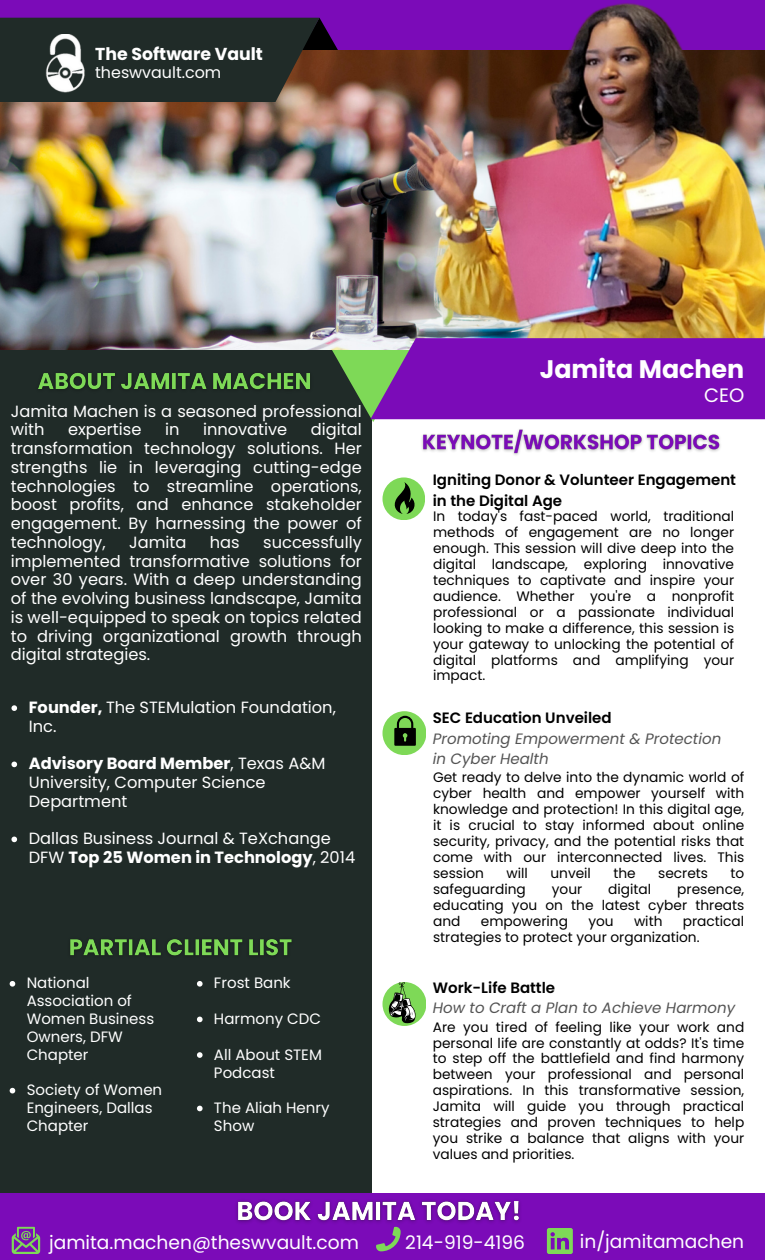
<style>
.page{position:relative;width:765px;height:1260px;background:#fff}
.page>*{position:absolute;margin:0;border:0;box-sizing:border-box;transform-origin:0 0}
.t1{font:700 25.38px "Poppins";color:#fff}
.t2{font:19.38px "Poppins";color:#fff}
.t3{font:18.62px "Poppins";color:#fff}
.t4{font:700 17.25px "Poppins";color:#fff}
.t5{font:16.25px/18.8px "Poppins";color:#fff}
.t6{font:15.88px "Poppins";color:#fff}
.t7{font:15px/17.8px "Poppins";color:#fff}
.t8{font:600 15px/20.6px "Poppins";color:#000}
.t9{font:italic 15px/20.6px "Poppins";color:#545454}
.t10{font:13.75px/16px "Poppins";color:#000;text-align:justify}
.s1{font-weight:700}
</style>
<div class="page">
<div style="left:0;top:0;width:765px;height:111px;background:#7b0bb8"></div>
<svg style="left:319px;top:18px;width:19px;height:32px"></svg>
<div style="left:0;top:301px;width:371px;height:911px;background:#202b28"></div>
<img style="left:0;top:50px;width:352px;height:299px">
<div style="left:0;top:18px;width:319px;height:84px;background:#202b28"></div>
<div style="left:382px;top:477px;width:43px;height:43px;background:#7ed957;border-radius:50%"></div>
<div style="left:382px;top:711px;width:44px;height:44px;background:#7ed957;border-radius:50%"></div>
<div style="left:382px;top:982px;width:44px;height:44px;background:#7ed957;border-radius:50%"></div>
<img style="left:352px;top:3px;width:413px;height:335px">
<svg style="left:329px;top:338px;width:436px;height:84px"></svg>
<img style="left:45px;top:34px;width:40px;height:59px">
<div style="left:0;top:1193px;width:765px;height:67px;background:#7b0bb8"></div>
<svg style="left:547px;top:1228px;width:26px;height:26px"></svg>
<svg style="left:12px;top:1227px;width:28px;height:27px"></svg>
<svg style="left:376px;top:1229px;width:24px;height:22px"></svg>
<svg style="left:394px;top:716px;width:22px;height:30px"></svg>
<svg style="left:394px;top:482px;width:21px;height:32px"></svg>
<svg style="left:388px;top:982px;width:28px;height:41px"></svg>
<img style="left:421px;top:429px;width:300px;height:26px">
<img style="left:236px;top:1200px;width:284px;height:29px">
<img style="left:70px;top:939px;width:222px;height:17px">
<svg style="left:10px;top:981px;width:5px;height:6px"></svg>
<svg style="left:10px;top:1088px;width:5px;height:5px"></svg>
<svg style="left:197px;top:981px;width:6px;height:6px"></svg>
<svg style="left:197px;top:1017px;width:6px;height:5px"></svg>
<svg style="left:197px;top:1052px;width:6px;height:6px"></svg>
<svg style="left:197px;top:1106px;width:6px;height:5px"></svg>
<svg style="left:11px;top:705px;width:6px;height:6px"></svg>
<svg style="left:11px;top:762px;width:6px;height:5px"></svg>
<svg style="left:11px;top:837px;width:6px;height:5px"></svg>
<img style="left:38px;top:372px;width:272px;height:17px">
<p class="t4" style="left:95px;top:42px;width:169px">The Software Vault</p>
<p class="t6" style="left:95px;top:61px;width:128px">theswvault.com</p>
<p class="t5" style="left:11px;top:402px;width:353px">Jamita Machen is a seasoned professional with</p>
<p class="t5" style="left:11px;top:420px;width:353px;text-align:justify;text-indent:300px">digital transformation technology solutions. Her strengths lie in leveraging cutting-edge technologies to streamline operations, boost profits, and enhance stakeholder engagement. By harnessing the power of technology,</p>
<p class="t5" style="left:68px;top:420px;width:75px">expertise</p>
<p class="t5" style="left:165px;top:420px;width:16px">in</p>
<p class="t5" style="left:203px;top:420px;width:86px">innovative</p>
<p class="t5" style="left:11px;top:533px;width:353px;text-align:justify;text-indent:253px">successfully implemented transformative solutions for over 30 years. With a deep understanding of the evolving business landscape, Jamita is well-equipped to speak on topics related to driving organizational growth through digital strategies.</p>
<p class="t5" style="left:129px;top:533px;width:59px">Jamita</p>
<p class="t5" style="left:210px;top:533px;width:31px">has</p>
<p class="t5" style="left:29px;top:698px;width:309px"><span class="s1">Founder,</span> The STEMulation Foundation,<br>Inc.</p>
<p class="t5" style="left:29px;top:754px;width:298px"><span class="s1">Advisory Board Member</span>, Texas A&amp;M<br>University, Computer Science<br>Department</p>
<p class="t5" style="left:29px;top:829px;width:328px">Dallas Business Journal &amp; TeXchange<br>DFW <span class="s1">Top 25 Women in Technology</span>, 2014</p>
<p class="t7" style="left:27px;top:974px;width:129px">National<br>Association of<br>Women Business<br>Owners, DFW<br>Chapter</p>
<p class="t7" style="left:27px;top:1081px;width:137px">Society of Women<br>Engineers, Dallas<br>Chapter</p>
<p class="t7" style="left:214px;top:974px;width:78px">Frost Bank</p>
<p class="t7" style="left:214px;top:1010px;width:108px">Harmony CDC</p>
<p class="t7" style="left:214px;top:1046px;width:109px">All About STEM<br>Podcast</p>
<p class="t7" style="left:214px;top:1099px;width:117px">The Aliah Henry<br>Show</p>
<p class="t1" style="left:540px;top:351px;width:206px">Jamita Machen</p>
<p class="t2" style="left:704px;top:382px;width:42px">CEO</p>
<p class="t8" style="left:433px;top:470px;width:305px">Igniting Donor &amp; Volunteer Engagement in the Digital Age</p>
<p class="t10" style="left:433px;top:508px;width:303px">In today's fast-paced world, traditional methods of engagement are no longer enough. This session will dive deep into the digital landscape, exploring innovative techniques to captivate and inspire your audience. Whether you're a nonprofit professional or a passionate individual looking to make a difference, this session is your gateway to unlocking the potential of digital platforms and amplifying your impact.</p>
<p class="t8" style="left:433px;top:707px;width:180px">SEC Education Unveiled</p>
<p class="t9" style="left:433px;top:728px;width:290px">Promoting Empowerment &amp; Protection in Cyber Health</p>
<p class="t10" style="left:433px;top:769px;width:313px">Get ready to delve into the dynamic world of cyber health and empower yourself with knowledge and protection! In this digital age, it is crucial to stay informed about online security, privacy, and the potential risks that come with our interconnected lives. This session</p>
<p class="t10" style="left:507px;top:865px;width:23px">will</p>
<p class="t10" style="left:550px;top:865px;width:42px">unveil</p>
<p class="t10" style="left:613px;top:865px;width:24px">the</p>
<p class="t10" style="left:658px;top:865px;width:51px">secrets</p>
<p class="t10" style="left:731px;top:865px;width:15px">to</p>
<p class="t10" style="left:433px;top:881px;width:94px">safeguarding</p>
<p class="t10" style="left:552px;top:881px;width:32px">your</p>
<p class="t10" style="left:608px;top:881px;width:45px">digital</p>
<p class="t10" style="left:433px;top:881px;width:313px;text-indent:244px">presence, educating you on the latest cyber threats and</p>
<p class="t10" style="left:433px;top:913px;width:313px;text-indent:250px">practical strategies to protect your organization.</p>
<p class="t10" style="left:481px;top:913px;width:89px">empowering</p>
<p class="t10" style="left:588px;top:913px;width:27px">you</p>
<p class="t10" style="left:634px;top:913px;width:30px">with</p>
<p class="t8" style="left:433px;top:977px;width:124px">Work-Life Battle</p>
<p class="t9" style="left:433px;top:998px;width:304px">How to Craft a Plan to Achieve Harmony</p>
<p class="t10" style="left:433px;top:1019px;width:313px">Are you tired of feeling like your work and personal life are constantly at odds? It's time to step off the battlefield and find harmony between your professional and personal aspirations. In this transformative session, Jamita will guide you through practical strategies and proven techniques to help you strike a balance that aligns with your values and priorities.</p>
<p class="t3" style="left:49px;top:1230px;width:311px">jamita.machen@theswvault.com</p>
<h2 class="t3" style="left:405px;top:1230px;width:121px">214-919-4196</h2>
<h5 class="t3" style="left:580px;top:1229px;width:166px">in/jamitamachen</h5>
</div>
